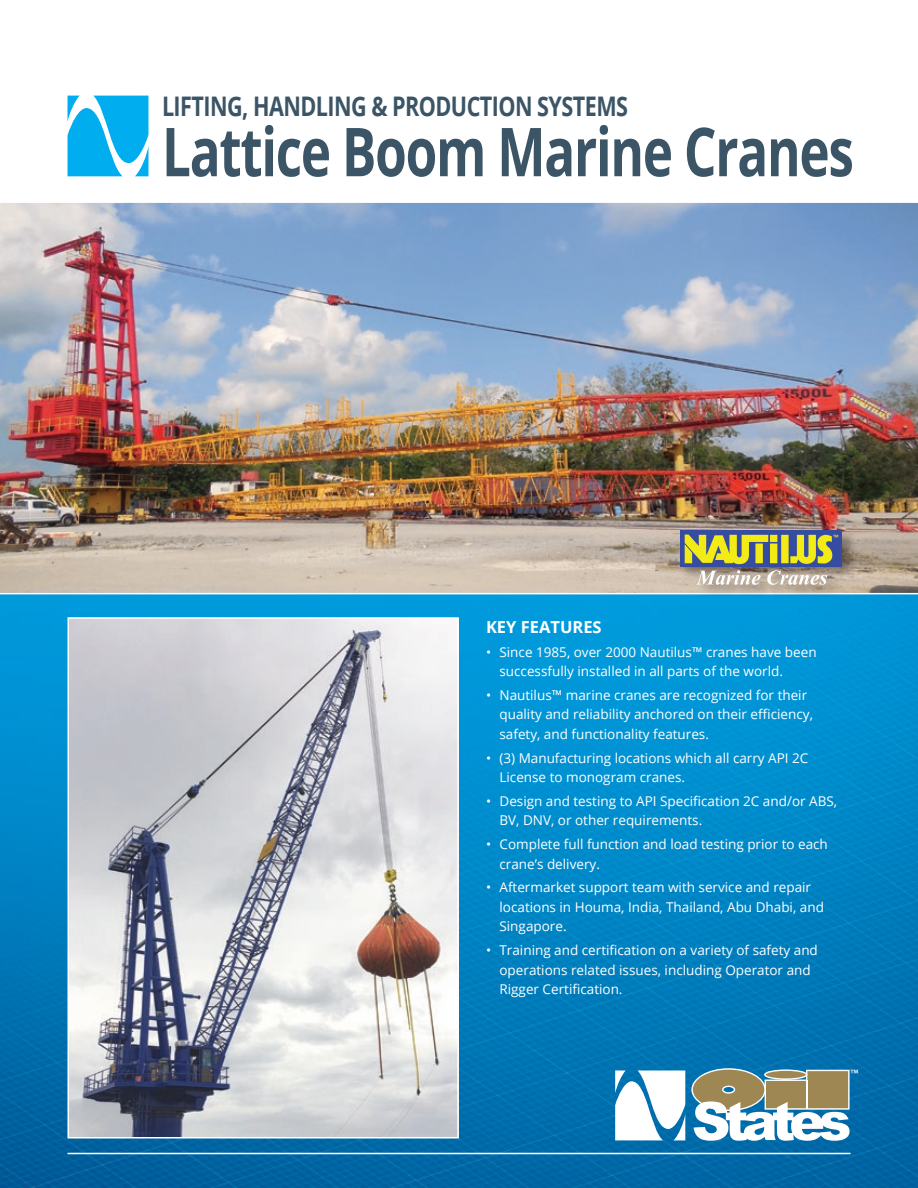
<style>
.page{position:relative;width:918px;height:1188px;background:#fff}
.page>*{position:absolute;margin:0;border:0;box-sizing:border-box;transform-origin:0 0}
.t1{font:700 67.5px "Open Sans";letter-spacing:-.025em;color:#3b5566;scale:.76 1}
.t2{font:700 27px "Open Sans";letter-spacing:-.025em;color:#3b5566;scale:.8 1}
.t3{font:700 16.5px "Open Sans";color:#fff}
.t4{font:13.5px/19.5px "Open Sans";color:#fff}
</style>
<div class="page">
<img style="left:0;top:594px;width:918px;height:594px">
<svg style="left:68px;top:96px;width:80px;height:80px"></svg>
<svg style="left:615px;top:1070px;width:70px;height:70px"></svg>
<svg style="left:691px;top:1068px;width:167px;height:73px"></svg>
<hr style="left:68px;top:1153px;width:782px;height:1px;background:#fff">
<img style="left:0;top:202px;width:918px;height:391px">
<img style="left:71px;top:620px;width:385px;height:515px">
<div style="left:68px;top:617px;width:391px;height:521px;border:2px solid #fff"></div>
<div style="left:679px;top:529px;width:178px;height:71px;background:#231f20;opacity:.4"></div>
<div style="left:680px;top:530px;width:162px;height:37px;background:#354ca0"></div>
<svg style="left:685px;top:535px;width:153px;height:29px"></svg>
<svg style="left:696px;top:570px;width:65px;height:15px"></svg>
<svg style="left:767px;top:570px;width:60px;height:15px"></svg>
<h2 class="t2" style="left:162px;top:87px;width:584px">LIFTING, HANDLING &amp; PRODUCTION SYSTEMS</h2>
<h1 class="t1" style="left:162px;top:104px;width:912px">Lattice Boom Marine Cranes</h1>
<p class="t3" style="left:486px;top:615px;width:117px">KEY FEATURES</p>
<p class="t4" style="left:500px;top:642px;width:319px;text-indent:-14px">• Since 1985, over 2000 Nautilus™ cranes have been successfully installed in all parts of the world.</p>
<p class="t4" style="left:500px;top:685px;width:315px;text-indent:-14px">• Nautilus™ marine cranes are recognized for their quality and reliability anchored on their efficiency, safety, and functionality features.</p>
<p class="t4" style="left:500px;top:748px;width:310px;text-indent:-14px">• (3) Manufacturing locations which all carry API 2C<br>License to monogram cranes.</p>
<p class="t4" style="left:500px;top:791px;width:339px;text-indent:-14px">• Design and testing to API Specification 2C and/or ABS,<br>BV, DNV, or other requirements.</p>
<p class="t4" style="left:500px;top:834px;width:330px;text-indent:-14px">• Complete full function and load testing prior to each crane’s delivery.</p>
<p class="t4" style="left:500px;top:877px;width:326px;text-indent:-14px">• Aftermarket support team with service and repair locations in Houma, India, Thailand, Abu Dhabi, and<br>Singapore.</p>
<p class="t4" style="left:500px;top:940px;width:320px;text-indent:-14px">• Training and certification on a variety of safety and operations related issues, including Operator and<br>Rigger Certification.</p>
</div>
